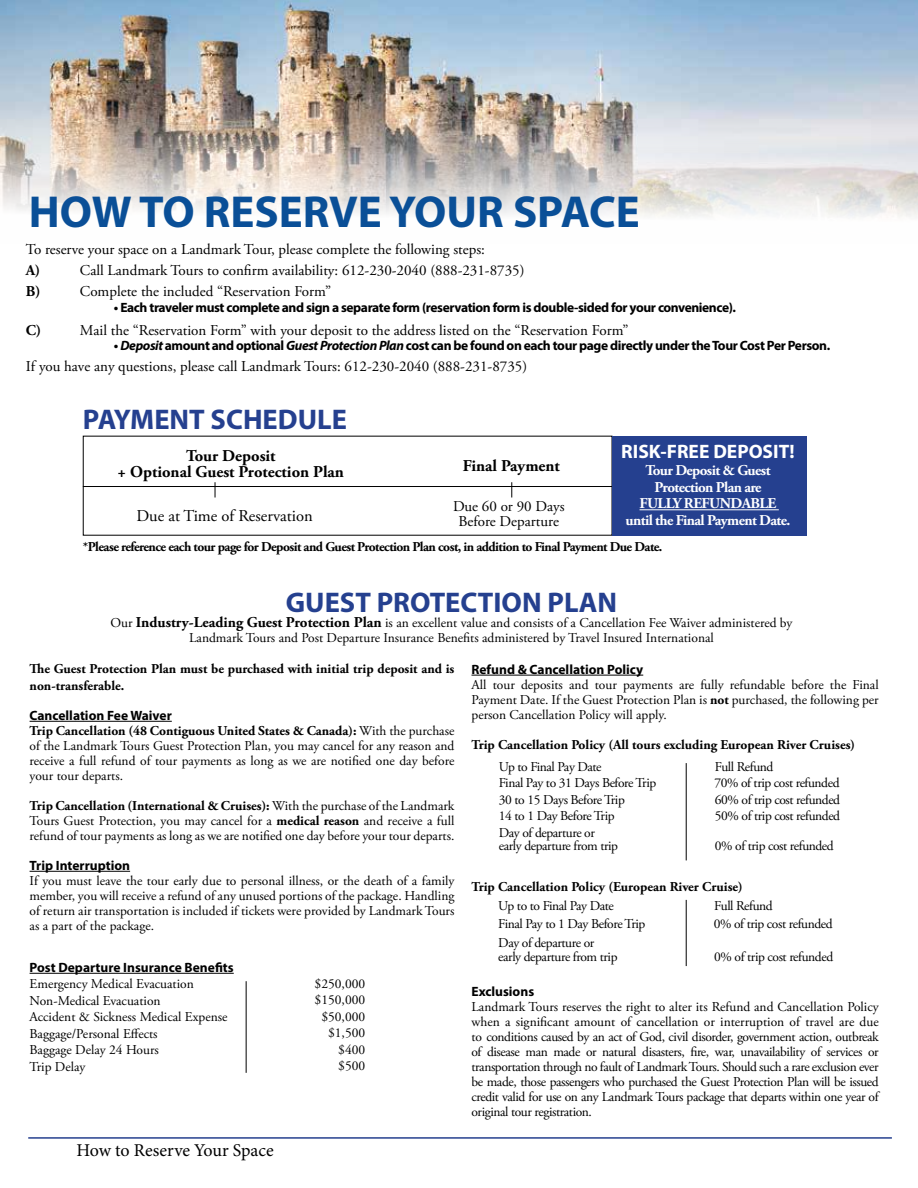
<style>
.page{position:relative;width:918px;height:1188px;background:#fff}
.page>*{position:absolute;margin:0;border:0;box-sizing:border-box;transform-origin:0 0}
.t1{font:700 45px "Myriad Pro";color:#0a4f97}
.t2{font:700 28.5px "Myriad Pro";color:#25408f}
.t3{font:700 19.5px "Myriad Pro";color:#fff}
.t4{font:18px "Minion Pro";color:#000}
.t5{font:700 16.5px/16.5px "Adobe Garamond Pro";color:#000;text-align:center}
.t6{font:16.5px "Adobe Garamond Pro";color:#000}
.t7{font:15px "Adobe Garamond Pro";color:#000}
.t8{font:700 15px/16.5px "Adobe Garamond Pro";letter-spacing:-.04em;color:#fff;text-align:center}
.t9{font:700 15px "Adobe Garamond Pro";color:#000}
.t10{font:13.5px/15px "Adobe Garamond Pro";color:#000;text-align:justify}
.t11{font:13.5px/13.5px "Adobe Garamond Pro";letter-spacing:-.03em;color:#000}
.t12{font:700 13.5px "Myriad Pro";letter-spacing:-.03em;color:#000}
.t13{font:700 13.5px/16.5px "Adobe Garamond Pro";color:#000}
.t14{font:700 13.5px "Myriad Pro";color:#000}
.t15{font:700 13.5px "Adobe Garamond Pro";letter-spacing:-.04em;color:#000}
.s1{font-style:italic}
.s2{font-weight:700;font-size:15px}
.s3{font-weight:700}
</style>
<div class="page">
<img style="left:0;top:0;width:918px;height:217px">
<hr style="left:28px;top:1137px;width:864px;height:2px;background:#25408f">
<hr style="left:83px;top:486px;width:529px;height:1px;background:#000">
<svg style="left:511px;top:482px;width:1px;height:16px"></svg>
<svg style="left:215px;top:482px;width:1px;height:16px"></svg>
<hr style="left:30px;top:721px;width:142px;height:1px;background:#000">
<hr style="left:30px;top:871px;width:100px;height:1px;background:#000">
<hr style="left:30px;top:973px;width:204px;height:1px;background:#000">
<hr style="left:246px;top:981px;width:1px;height:92px;background:#000">
<hr style="left:471px;top:675px;width:172px;height:1px;background:#000">
<hr style="left:686px;top:763px;width:1px;height:97px;background:#000">
<hr style="left:686px;top:900px;width:1px;height:66px;background:#000">
<div style="left:612px;top:436px;width:195px;height:100px;background:#25408f"></div>
<hr style="left:640px;top:509px;width:139px;height:1px;background:#fff">
<h1 class="t1" style="left:29px;top:182px;width:613px">HOW TO RESERVE YOUR SPACE</h1>
<p class="t7" style="left:26px;top:240px;width:461px">To reserve your space on a Landmark Tour, please complete the following steps:</p>
<p class="t9" style="left:26px;top:261px;width:16px">A)</p>
<p class="t7" style="left:80px;top:261px;width:446px">Call Landmark Tours to confirm availability: 612-230-2040 (888-231-8735)</p>
<p class="t9" style="left:26px;top:282px;width:16px">B)</p>
<p class="t7" style="left:80px;top:282px;width:253px">Complete the included “Reservation Form”</p>
<p class="t12" style="left:114px;top:299px;width:624px">• Each traveler must complete and sign a separate form (reservation form is double-sided for your convenience).</p>
<p class="t9" style="left:26px;top:321px;width:17px">C)</p>
<p class="t7" style="left:80px;top:321px;width:550px">Mail the “Reservation Form” with your deposit to the address listed on the “Reservation Form”</p>
<p class="t12" style="left:114px;top:337px;width:718px"><span class="s1">• Deposit</span> amount and optional <span class="s1">Guest Protection Plan</span> cost can be found on each tour page directly under the Tour Cost Per Person.</p>
<p class="t7" style="left:26px;top:357px;width:503px">If you have any questions, please call Landmark Tours: 612-230-2040 (888-231-8735)</p>
<h2 class="t2" style="left:83px;top:401px;width:266px">PAYMENT SCHEDULE</h2>
<p class="t5" style="left:118px;top:448px;width:228px">Tour Deposit<br>+ Optional Guest Protection Plan</p>
<p class="t5" style="left:463px;top:457px;width:99px">Final Payment</p>
<p class="t7" style="left:453px;top:498px;width:113px">Due 60 or 90 Days</p>
<p class="t6" style="left:137px;top:506px;width:178px">Due at Time of Reservation</p>
<p class="t7" style="left:459px;top:513px;width:102px">Before Departure</p>
<h3 class="t3" style="left:621px;top:439px;width:175px">RISK-FREE DEPOSIT!</h3>
<p class="t8" style="left:626px;top:463px;width:166px">Tour Deposit &amp; Guest<br>Protection Plan are<br>FULLY REFUNDABLE until the Final Payment Date.</p>
<p class="t15" style="left:83px;top:539px;width:581px">*Please reference each tour page for Deposit and Guest Protection Plan cost, in addition to Final Payment Due Date.</p>
<h2 class="t2" style="left:286px;top:584px;width:333px">GUEST PROTECTION PLAN</h2>
<p class="t10" style="left:110px;top:616px;width:684px;text-align:center">Our <span class="s2">Industry-Leading Guest Protection Plan</span> is an excellent value and consists of a Cancellation Fee Waiver administered by<br>Landmark Tours and Post Departure Insurance Benefits administered by Travel Insured International</p>
<p class="t13" style="left:30px;top:661px;width:426px">The Guest Protection Plan must be purchased with initial trip deposit and is non-transferable.</p>
<p class="t14" style="left:30px;top:707px;width:144px">Cancellation Fee Waiver</p>
<p class="t10" style="left:30px;top:724px;width:426px"><span class="s3">Trip Cancellation (48 Contiguous United States &amp; Canada):</span> With the purchase of the Landmark Tours Guest Protection Plan, you may cancel for any reason and receive a full refund of tour payments as long as we are notified one day before your tour departs.</p>
<p class="t10" style="left:30px;top:799px;width:426px"><span class="s3">Trip Cancellation (International &amp; Cruises):</span> With the purchase of the Landmark Tours Guest Protection, you may cancel for a <span class="s3">medical reason</span> and receive a full refund of tour payments as long as we are notified one day before your tour departs.</p>
<p class="t14" style="left:30px;top:857px;width:102px">Trip Interruption</p>
<p class="t10" style="left:30px;top:874px;width:426px">If you must leave the tour early due to personal illness, or the death of a family member, you will receive a refund of any unused portions of the package. Handling of return air transportation is included if tickets were provided by Landmark Tours as a part of the package.</p>
<p class="t14" style="left:30px;top:959px;width:206px">Post Departure Insurance Benefits</p>
<p class="t10" style="left:30px;top:976px;width:199px;line-height:16.5px;text-align:left">Emergency Medical Evacuation<br>Non-Medical Evacuation<br>Accident &amp; Sickness Medical Expense<br>Baggage/Personal Effects<br>Baggage Delay 24 Hours<br>Trip Delay</p>
<p class="t10" style="left:315px;top:976px;width:52px;line-height:16.5px;text-align:right">$250,000 $150,000 $50,000 $1,500 $400 $500</p>
<h3 class="t4" style="left:77px;top:1138px;width:199px">How to Reserve Your Space</h3>
<p class="t14" style="left:471px;top:660px;width:173px">Refund &amp; Cancellation Policy</p>
<p class="t10" style="left:471px;top:677px;width:409px">All tour deposits and tour payments are fully refundable before the Final Payment Date. If the Guest Protection Plan is <span class="s3">not</span> purchased, the following per person Cancellation Policy will apply.</p>
<p class="t13" style="left:471px;top:736px;width:385px">Trip Cancellation Policy (All tours excluding European River Cruises)</p>
<p class="t11" style="left:499px;top:760px;width:104px">Up to Final Pay Date</p>
<p class="t11" style="left:715px;top:760px;width:60px">Full Refund</p>
<p class="t11" style="left:499px;top:777px;width:159px">Final Pay to 31 Days Before Trip</p>
<p class="t11" style="left:714px;top:777px;width:127px">70% of trip cost refunded</p>
<p class="t11" style="left:499px;top:793px;width:127px">30 to 15 Days Before Trip</p>
<p class="t11" style="left:715px;top:793px;width:127px">60% of trip cost refunded</p>
<p class="t11" style="left:499px;top:810px;width:117px">14 to 1 Day Before Trip</p>
<p class="t11" style="left:715px;top:810px;width:127px">50% of trip cost refunded</p>
<p class="t11" style="left:499px;top:826px;width:121px">Day of departure or early departure from trip</p>
<p class="t11" style="left:715px;top:840px;width:120px">0% of trip cost refunded</p>
<p class="t13" style="left:471px;top:879px;width:273px">Trip Cancellation Policy (European River Cruise)</p>
<p class="t11" style="left:498px;top:899px;width:117px">Up to to Final Pay Date</p>
<p class="t11" style="left:714px;top:899px;width:60px">Full Refund</p>
<p class="t11" style="left:498px;top:917px;width:149px">Final Pay to 1 Day Before Trip</p>
<p class="t11" style="left:714px;top:917px;width:120px">0% of trip cost refunded</p>
<p class="t11" style="left:498px;top:937px;width:121px">Day of departure or early departure from trip</p>
<p class="t11" style="left:714px;top:950px;width:120px">0% of trip cost refunded</p>
<p class="t14" style="left:471px;top:983px;width:64px">Exclusions</p>
<p class="t10" style="left:471px;top:1000px;width:409px">Landmark Tours reserves the right to alter its Refund and Cancellation Policy when a significant amount of cancellation or interruption of travel are due to conditions caused by an act of God, civil disorder, government action, outbreak of disease man made or natural disasters, fire, war, unavailability of services or transportation through no fault of Landmark Tours. Should such a rare exclusion ever be made, those passengers who purchased the Guest Protection Plan will be issued credit valid for use on any Landmark Tours package that departs within one year of original tour registration.</p>
</div>
